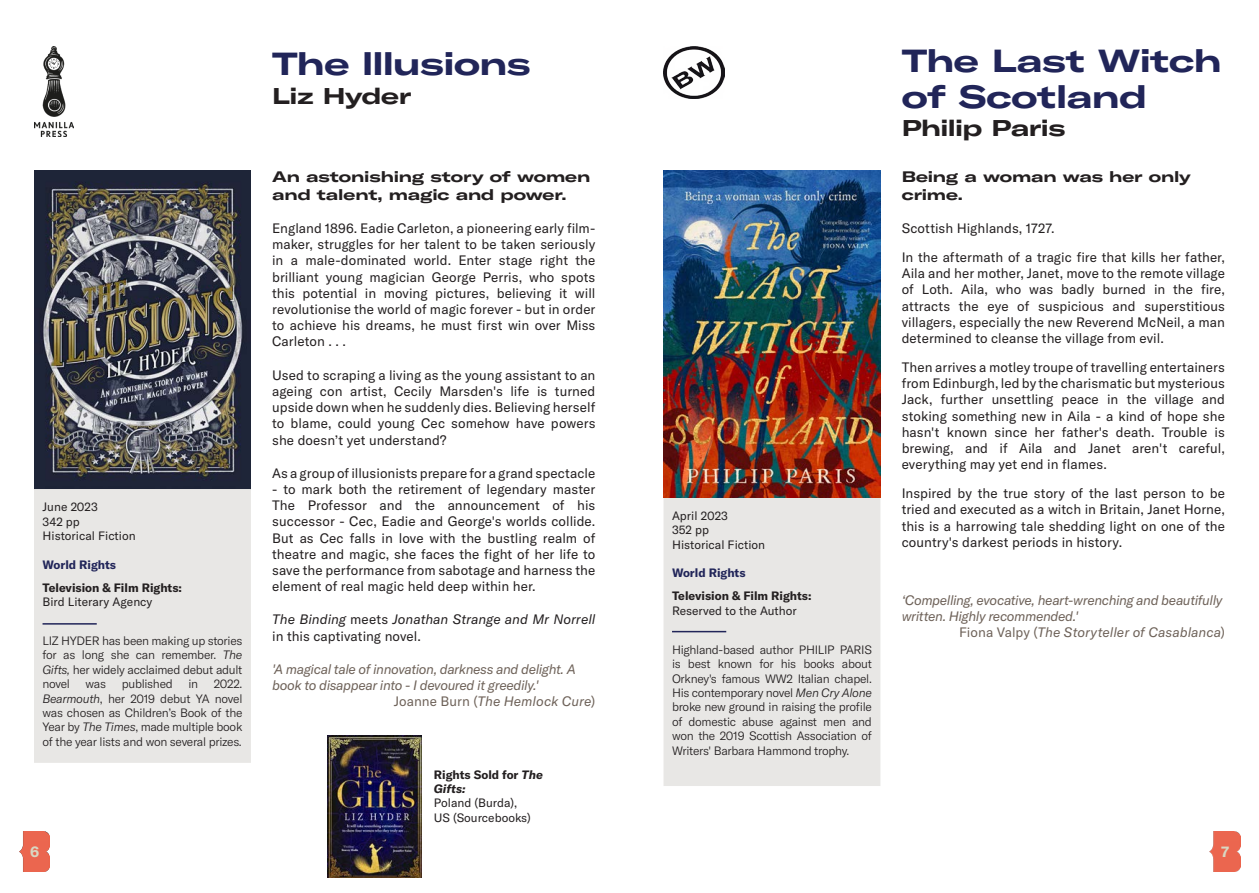
<style>
.page{position:relative;width:1259px;height:893px;background:#fff}
.page>*{position:absolute;margin:0;border:0;box-sizing:border-box;transform-origin:0 0}
.Heading_1{font:31.5px/36px "GT America Exp Bd";letter-spacing:-.015em;color:#212559}
.Heading_2{font:31.5px "GT America Exp Bd";letter-spacing:-.02em;color:#212559}
.Heading_1-2{font:22.5px "GT America Exp Bd";letter-spacing:-.025em;color:#231f20}
.Intro_paragraph{font:15px/18px "GT America Exp Bd";letter-spacing:-.01em;color:#231f20}
.t1{font:700 15px "GT America";color:#d8d7c2}
.Intro_paragraph-2{font:13.5px/16.2px "GT America";letter-spacing:.005em;color:#231f20;text-align:justify}
.Quote__Text{font:italic 13.5px/16.2px "GT America";letter-spacing:-.025em;color:#6e6259}
.Intro_paragraph-3{font:italic 13.5px/16.2px "GT America";color:#231f20}
.Quote__Author_Source{font:italic 13.5px "GT America";color:#6e6259}
.Panel__Author_biogra{font:300 12px/14.4px "GT America";letter-spacing:-.025em;color:#231f20;text-align:justify}
.Panel__Text{font:12px/14.4px "GT America";color:#231f20}
.Panel__Heading{font:12px/14.4px "GT America";color:#231f20}
.Panel__Heading-2{font:700 12px "GT America";color:#231f20}
.Panel__Text-2{font:700 12px "GT America";color:#212559}
.s1{font-style:italic}
.s2{font-style:normal}
.s3{font-weight:700}
.s4{font-weight:700;font-style:italic}
</style>
<div class="page">
<img style="left:1209px;top:831px;width:31px;height:40px">
<img style="left:19px;top:831px;width:31px;height:40px">
<img style="left:34px;top:170px;width:217px;height:319px">
<div style="left:34px;top:489px;width:217px;height:274px;background:#e8e7e5"></div>
<div style="left:43px;top:624px;width:208px;height:13px;background:#e8e7e5"></div>
<hr style="left:43px;top:623px;width:54px;height:2px;background:#212559">
<div style="left:663px;top:497px;width:217px;height:289px;background:#e8e7e5"></div>
<hr style="left:672px;top:631px;width:54px;height:1px;background:#212559">
<img style="left:663px;top:170px;width:217px;height:327px">
<img style="left:34px;top:47px;width:39px;height:89px">
<img style="left:663px;top:47px;width:61px;height:52px">
<img style="left:327px;top:735px;width:95px;height:143px">
<p class="Panel__Text" style="left:43px;top:500px;width:57px">June 2023<br>342 pp</p>
<p class="Panel__Text" style="left:43px;top:529px;width:95px">Historical Fiction</p>
<p class="Panel__Text-2" style="left:43px;top:557px;width:75px">World Rights</p>
<p class="Panel__Heading-2" style="left:43px;top:580px;width:141px">Television &amp; Film Rights:</p>
<p class="Panel__Text" style="left:43px;top:595px;width:111px">Bird Literary Agency</p>
<p class="Panel__Author_biogra" style="left:43px;top:634px;width:201px">LIZ HYDER has been making up stories for as long she can remember. <span class="s1">The Gifts,</span> her widely acclaimed debut adult novel</p>
<p class="Panel__Author_biogra" style="left:86px;top:677px;width:22px">was</p>
<p class="Panel__Author_biogra" style="left:122px;top:677px;width:53px">published</p>
<p class="Panel__Author_biogra" style="left:188px;top:677px;width:11px">in</p>
<p class="Panel__Author_biogra" style="left:43px;top:677px;width:201px;text-indent:171px">2022.<br><span class="s1">Bearmouth</span>, her 2019 debut YA novel was chosen as Children’s Book of the Year by <span class="s1">The Times</span>, made multiple book of the year lists and won several prizes.</p>
<p class="Heading_2" style="left:272px;top:44px;width:260px">The lllusions</p>
<p class="Heading_1-2" style="left:272px;top:82px;width:141px">Liz Hyder</p>
<p class="Intro_paragraph" style="left:272px;top:167px;width:320px">An astonishing story of women and talent, magic and power.</p>
<p class="Intro_paragraph-2" style="left:272px;top:220px;width:325px">England 1896. Eadie Carleton, a pioneering early film&shy;maker, struggles for her talent to be taken seriously in a male-dominated world. Enter stage right the brilliant young magician George Perris, who spots this potential in moving pictures, believing it will revolutionise the world of magic forever - but in order to achieve his dreams, he must first win over Miss Carleton . . .</p>
<p class="Intro_paragraph-2" style="left:272px;top:367px;width:325px">Used to scraping a living as the young assistant to an ageing con artist, Cecily Marsden's life is turned upside down when he suddenly dies. Believing herself to blame, could young Cec somehow have powers she doesn’t yet understand?</p>
<p class="Intro_paragraph-2" style="left:272px;top:465px;width:325px">As a group of illusionists prepare for a grand spectacle</p>
<p class="Intro_paragraph-2" style="left:272px;top:481px;width:325px">- to mark both the retirement of legendary master The Professor and the announcement of his successor - Cec, Eadie and George's worlds collide.<br>But as Cec falls in love with the bustling realm of theatre and magic, she faces the fight of her life to save the performance from sabotage and harness the element of real magic held deep within her.</p>
<p class="Intro_paragraph-3" style="left:272px;top:611px;width:325px">The Binding <span class="s2">meets</span> Jonathan Strange and Mr Norrell <span class="s2">in this captivating novel.</span></p>
<p class="Quote__Text" style="left:272px;top:661px;width:305px">'A magical tale of innovation, darkness and delight. A book to disappear into - I devoured it greedily.'</p>
<p class="Quote__Author_Source" style="left:394px;top:693px;width:203px"><span class="s2">Joanne Burn (</span>The Hemlock Cure<span class="s2">)</span></p>
<p class="Panel__Heading" style="left:434px;top:767px;width:110px"><span class="s3">Rights Sold for</span> <span class="s4">The<br>Gifts:<br></span>Poland (Burda),<br>US (Sourcebooks)</p>
<p class="Panel__Text" style="left:672px;top:508px;width:57px">April 2023<br>352 pp</p>
<p class="Panel__Text" style="left:672px;top:537px;width:95px">Historical Fiction</p>
<p class="Panel__Text-2" style="left:672px;top:566px;width:75px">World Rights</p>
<p class="Panel__Heading-2" style="left:672px;top:588px;width:141px">Television &amp; Film Rights:</p>
<p class="Panel__Text" style="left:672px;top:603px;width:126px">Reserved to the Author</p>
<p class="Panel__Author_biogra" style="left:672px;top:642px;width:201px">Highland-based author PHILIP PARIS is best known for his books about Orkney's famous WW2 Italian chapel.<br>His contemporary novel <span class="s1">Men Cry Alone </span>broke new ground in raising the profile of domestic abuse against men and won the 2019 Scottish Association of Writers' Barbara Hammond trophy.</p>
<p class="Heading_1" style="left:901px;top:42px;width:321px">The Last Witch of Scotland</p>
<p class="Heading_1-2" style="left:901px;top:114px;width:165px">Philip Paris</p>
<p class="Intro_paragraph" style="left:901px;top:167px;width:291px">Being a woman was her only crime.</p>
<p class="Intro_paragraph-2" style="left:901px;top:220px;width:154px">Scottish Highlands, 1727.</p>
<p class="Intro_paragraph-2" style="left:901px;top:249px;width:325px">In the aftermath of a tragic fire that kills her father, Aila and her mother, Janet, move to the remote village of Loth. Aila, who was badly burned in the fire, attracts the eye of suspicious and superstitious villagers, especially the new Reverend McNeil, a man determined to cleanse the village from evil.</p>
<p class="Intro_paragraph-2" style="left:901px;top:359px;width:325px">Then arrives a motley troupe of travelling entertainers from Edinburgh, led by the charismatic but mysterious Jack, further unsettling peace in the village and stoking something new in Aila - a kind of hope she hasn't known since her father's death. Trouble is brewing, and if Aila and Janet aren't careful, everything may yet end in flames.</p>
<p class="Intro_paragraph-2" style="left:901px;top:485px;width:325px">Inspired by the true story of the last person to be tried and executed as a witch in Britain, Janet Horne, this is a harrowing tale shedding light on one of the country's darkest periods in history.</p>
<p class="Quote__Text" style="left:901px;top:592px;width:322px">‘Compelling, evocative, heart-wrenching and beautifully written. Highly recommended.'</p>
<p class="Quote__Author_Source" style="left:959px;top:624px;width:267px"><span class="s2">Fiona Valpy (</span>The Storyteller of Casablanca<span class="s2">)</span></p>
<p class="t1" style="left:30px;top:842px;width:11px">6</p>
<p class="t1" style="left:1221px;top:842px;width:10px">7</p>
</div>
